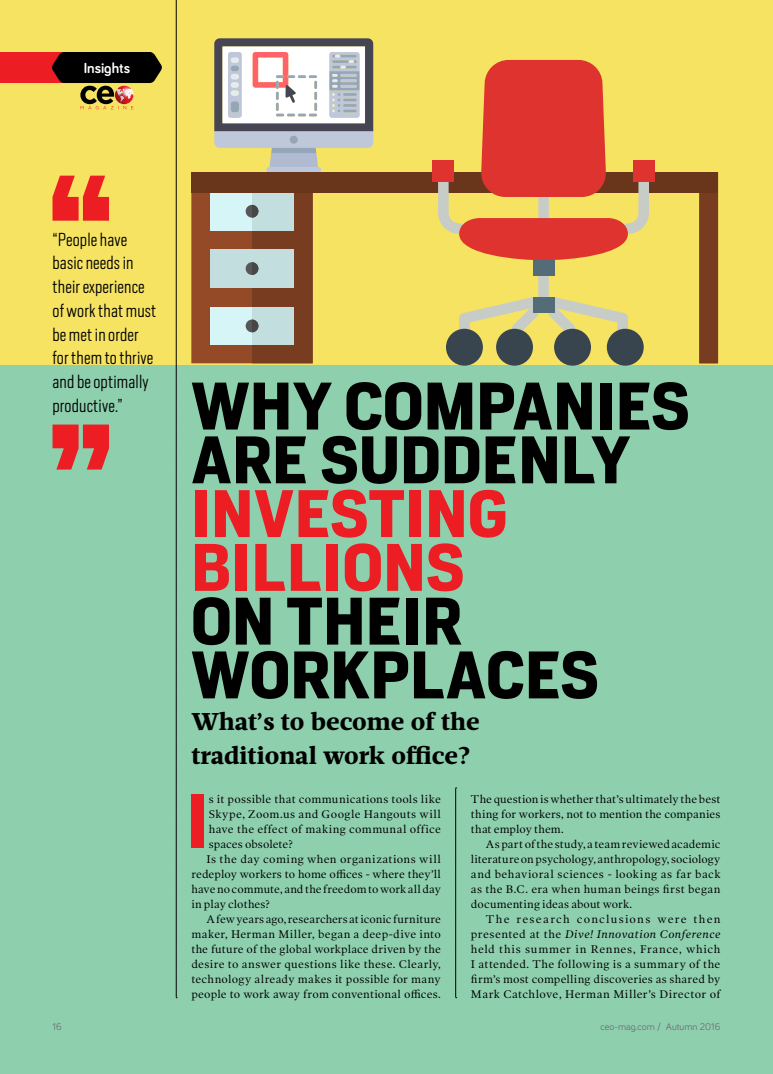
<style>
.page{position:relative;width:773px;height:1074px;background:#fff}
.page>*{position:absolute;margin:0;border:0;box-sizing:border-box;transform-origin:0 0}
.t1{font:700 71.25px "Heron Sans";color:#ed1d24}
.t2{font:700 62.5px/53.8px "Heron Sans";letter-spacing:.01em;color:#000}
.t3{font:700 62.5px/53.8px "Heron Sans";letter-spacing:.01em;color:#ed1d24}
.t4{font:700 25px/33.8px "Mafra";color:#000}
.t5{font:300 17.5px/23.8px "Heron Sans Cond";letter-spacing:.01em;color:#000}
.t6{font:700 15px "Bariol";color:#fff}
.t7{font:11.25px/15px "Poynter OS Text One";letter-spacing:.02em;color:#000;text-align:justify}
.t8{font:11.25px "Poynter OS Text One";color:#000}
.t9{font:11.25px "Poynter OS Text One";letter-spacing:.04em;color:#000}
.t10{font:10px "Bariol";color:#6d6e71}
.s1{font-style:italic}
</style>
<div class="page">
<div style="left:0;top:0;width:772px;height:366px;background:#f6e361"></div>
<div style="left:0;top:366px;width:772px;height:708px;background:#8ecfae"></div>
<div style="left:0;top:53px;width:74px;height:30px;background:#ed1d24"></div>
<svg style="left:52px;top:52px;width:110px;height:57px"></svg>
<svg style="left:52px;top:176px;width:57px;height:45px"></svg>
<svg style="left:52px;top:424px;width:57px;height:45px"></svg>
<svg style="left:176px;top:0;width:1px;height:998px"></svg>
<svg style="left:455px;top:787px;width:1px;height:211px"></svg>
<div style="left:266px;top:167px;width:55px;height:6px;background:#bfc7db;border-radius:3px"></div>
<svg style="left:214px;top:38px;width:159px;height:129px;background:#c4c0b8"></svg>
<div style="left:191px;top:193px;width:61px;height:170px;background:#944a26"></div>
<svg style="left:252px;top:193px;width:466px;height:170px"></svg>
<div style="left:210px;top:249px;width:84px;height:39px;background:#c2dede"></div>
<svg style="left:245px;top:262px;width:13px;height:13px"></svg>
<div style="left:210px;top:193px;width:84px;height:37px;background:#d6f5f7"></div>
<div style="left:252px;top:193px;width:42px;height:37px;background:#c2dede"></div>
<div style="left:245px;top:205px;width:13px;height:13px;background:#575759;border-radius:50%"></div>
<svg style="left:252px;top:205px;width:6px;height:13px"></svg>
<div style="left:210px;top:307px;width:84px;height:37px;background:#d6f5f7"></div>
<div style="left:252px;top:307px;width:42px;height:37px;background:#c2dede"></div>
<svg style="left:245px;top:319px;width:13px;height:13px"></svg>
<svg style="left:252px;top:319px;width:6px;height:13px"></svg>
<svg style="left:252px;top:262px;width:6px;height:13px"></svg>
<div style="left:191px;top:172px;width:527px;height:21px;background:#69361c"></div>
<div style="left:538px;top:271px;width:10px;height:31px;background:#c7ccc7;border-radius:5px"></div>
<svg style="left:458px;top:297px;width:80px;height:37px"></svg>
<svg style="left:548px;top:297px;width:80px;height:37px"></svg>
<div style="left:432px;top:160px;width:22px;height:21px;background:#de332e"></div>
<div style="left:633px;top:160px;width:21px;height:21px;background:#de332e"></div>
<svg style="left:438px;top:60px;width:211px;height:200px"></svg>
<div style="left:533px;top:260px;width:21px;height:16px;background:#546b78"></div>
<div style="left:533px;top:297px;width:21px;height:16px;background:#546b78"></div>
<div style="left:446px;top:329px;width:37px;height:37px;background:#38454f;border-radius:50%"></div>
<div style="left:606px;top:329px;width:37px;height:37px;background:#38454f;border-radius:50%"></div>
<div style="left:496px;top:329px;width:37px;height:37px;background:#38454f;border-radius:50%"></div>
<div style="left:554px;top:329px;width:37px;height:37px;background:#38454f;border-radius:50%"></div>
<h3 class="t6" style="left:84px;top:57px;width:48px">Insights</h3>
<h3 class="t5" style="left:52px;top:227px;width:105px">“People have basic needs in their experience of work that must be met in order for them to thrive and be optimally productive.”</h3>
<h2 class="t2" style="left:191px;top:379px;width:499px">WHY COMPANIES<br>ARE SUDDENLY</h2>
<h2 class="t3" style="left:191px;top:487px;width:317px">INVESTING<br>BILLIONS</h2>
<h2 class="t2" style="left:191px;top:594px;width:409px">ON THEIR<br>WORKPLACES</h2>
<h3 class="t4" style="left:191px;top:704px;width:290px">What’s to become of the traditional work office?</h3>
<h1 class="t1" style="left:187px;top:775px;width:24px">I</h1>
<p class="t7" style="left:209px;top:791px;width:233px">s it possible that communications tools like</p>
<p class="t7" style="left:209px;top:806px;width:234px">Skype, Zoom.us and Google Hangouts will</p>
<p class="t7" style="left:209px;top:821px;width:233px">have the effect of making communal office</p>
<p class="t7" style="left:209px;top:836px;width:85px">spaces obsolete?</p>
<p class="t9" style="left:206px;top:852px;width:236px">Is the day coming when organizations will</p>
<p class="t7" style="left:191px;top:866px;width:251px">redeploy workers to home offices - where they’ll</p>
<p class="t8" style="left:191px;top:882px;width:251px">have no commute, and the freedom to work all day</p>
<p class="t7" style="left:191px;top:896px;width:80px">in play clothes?</p>
<p class="t7" style="left:206px;top:911px;width:236px">A few years ago, researchers at iconic furniture</p>
<p class="t7" style="left:191px;top:926px;width:251px">maker, Herman Miller, began a deep-dive into</p>
<p class="t7" style="left:191px;top:941px;width:251px">the future of the global workplace driven by the</p>
<p class="t7" style="left:191px;top:956px;width:251px">desire to answer questions like these. Clearly,</p>
<p class="t7" style="left:191px;top:971px;width:251px">technology already makes it possible for many</p>
<p class="t7" style="left:191px;top:986px;width:251px">people to work away from conventional offices.</p>
<p class="t7" style="left:471px;top:791px;width:251px">The question is whether that’s ultimately the best thing for workers, not to mention the companies that employ them.</p>
<p class="t7" style="left:471px;top:836px;width:251px;text-indent:15px">As part of the study, a team reviewed academic literature on psychology, anthropology, sociology and behavioral sciences - looking as far back as the B.C. era when human beings first began documenting ideas about work.</p>
<p class="t7" style="left:471px;top:911px;width:251px;text-indent:15px">The research conclusions were then presented at the <span class="s1">Dive! Innovation Conference </span>held this summer in Rennes, France, which I attended. The following is a summary of the firm’s most compelling discoveries as shared by Mark Catchlove, Herman Miller’s Director of</p>
<p class="t10" style="left:52px;top:1020px;width:11px">16</p>
<p class="t10" style="left:600px;top:1020px;width:121px">ceo-mag.com / Autumn 2016</p>
</div>
